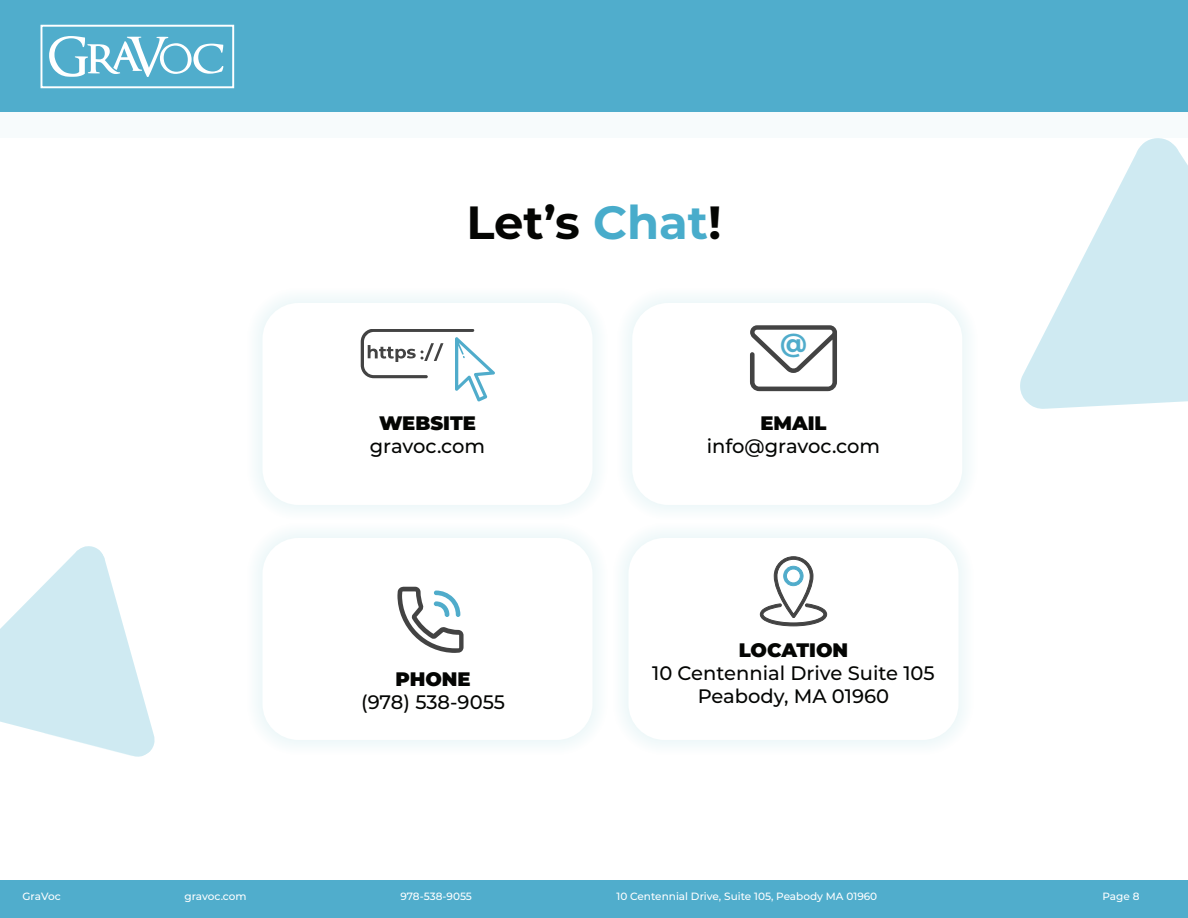
<style>
.page{position:relative;width:1188px;height:918px;background:#fff}
.page>*{position:absolute;margin:0;border:0;box-sizing:border-box;transform-origin:0 0}
.t1{font:700 46.5px "Montserrat";color:#040503}
.t2{font:700 25.95px "Montserrat";color:#50accb}
.t3{font:500 19.5px "Montserrat";color:#040503}
.t4{font:900 19.5px "Montserrat";color:#040503}
.t5{font:500 10.5px "Montserrat";color:#fff}
.s1{color:#48accb}
</style>
<div class="page">
<div style="left:0;top:0;width:1188px;height:112px;background:#50adcc"></div>
<div style="left:0;top:112px;width:1188px;height:26px;background:#f7fbfc"></div>
<div style="left:0;top:880px;width:1188px;height:38px;background:#50adcc"></div>
<div style="left:41px;top:25px;width:193px;height:63px;border:2px solid #fff"></div>
<svg style="left:49px;top:36px;width:174px;height:41px"></svg>
<div style="left:247px;top:523px;width:361px;height:232px;background:#f7fcfc"></div>
<div style="left:262px;top:538px;width:330px;height:202px;background:#fff;border-radius:36px"></div>
<div style="left:247px;top:288px;width:361px;height:232px;background:#f7fcfc"></div>
<div style="left:262px;top:303px;width:330px;height:202px;background:#fff;border-radius:36px"></div>
<div style="left:617px;top:288px;width:360px;height:232px;background:#f7fbfc"></div>
<div style="left:632px;top:303px;width:330px;height:202px;background:#fff;border-radius:36px"></div>
<div style="left:613px;top:523px;width:361px;height:232px;background:#f7fcfc"></div>
<div style="left:628px;top:538px;width:330px;height:202px;background:#fff;border-radius:36px"></div>
<svg style="left:759px;top:556px;width:69px;height:71px"></svg>
<svg style="left:361px;top:329px;width:134px;height:72px"></svg>
<svg style="left:397px;top:587px;width:67px;height:66px"></svg>
<svg style="left:750px;top:325px;width:87px;height:66px"></svg>
<svg style="left:1020px;top:138px;width:168px;height:271px;fill:#cfeaf2"></svg>
<svg style="left:0;top:546px;width:155px;height:211px"></svg>
<p class="t1" style="left:466px;top:188px;width:257px">Let’s <span class="s1">Chat</span>!</p>
<h2 class="t2" style="left:780px;top:324px;width:28px">@</h2>
<p class="t4" style="left:379px;top:408px;width:98px">WEBSITE</p>
<p class="t3" style="left:370px;top:433px;width:117px">gravoc.com</p>
<p class="t4" style="left:395px;top:664px;width:77px">PHONE</p>
<p class="t3" style="left:361px;top:689px;width:145px">(978) 538-9055</p>
<p class="t4" style="left:760px;top:408px;width:68px">EMAIL</p>
<p class="t3" style="left:707px;top:433px;width:175px">info@gravoc.com</p>
<p class="t4" style="left:739px;top:635px;width:111px">LOCATION</p>
<p class="t3" style="left:652px;top:659px;width:284px">10 Centennial Drive Suite 105</p>
<p class="t3" style="left:698px;top:683px;width:193px">Peabody, MA 01960</p>
<p class="t5" style="left:22px;top:889px;width:40px">GraVoc</p>
<p class="t5" style="left:184px;top:889px;width:64px">gravoc.com</p>
<p class="t5" style="left:400px;top:889px;width:73px">978-538-9055</p>
<p class="t5" style="left:616px;top:889px;width:262px">10 Centennial Drive, Suite 105, Peabody MA 01960</p>
<p class="t5" style="left:1102px;top:889px;width:38px">Page 8</p>
</div>
